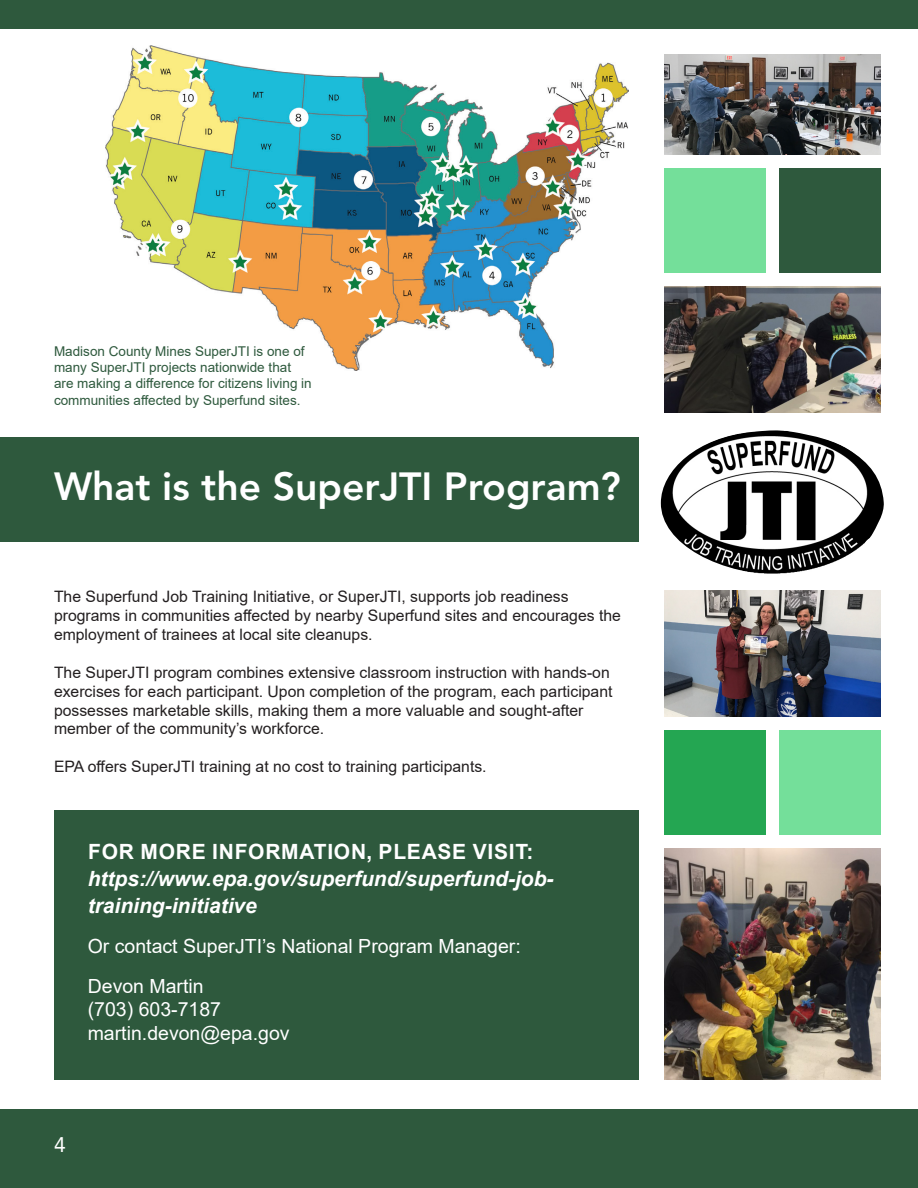
<style>
.page{position:relative;width:918px;height:1188px;background:#fff}
.page>*{position:absolute;margin:0;border:0;box-sizing:border-box;transform-origin:0 0}
.t1{font:800 39px "Avenir LT Std";color:#fff}
.t2{font:italic 700 21px/27px "Arial";color:#fff}
.t3{font:700 21px "Arial";letter-spacing:.035em;color:#fff}
.t4{font:21px "Avenir LT Std";color:#fff}
.t5{font:19.5px "Arial";color:#fff}
.t6{font:15.75px/18.9px "Arial";color:#231f20}
.t7{font:13.5px/16.2px "Arial";color:#2e593d}
</style>
<div class="page">
<div style="left:0;top:1109px;width:918px;height:79px;background:#2e593d"></div>
<img style="left:106px;top:45px;width:523px;height:326px">
<div style="left:0;top:0;width:918px;height:29px;background:#2e593d"></div>
<div style="left:0;top:437px;width:638px;height:105px;background:#2e593d"></div>
<div style="left:664px;top:730px;width:102px;height:104px;background:#24a652"></div>
<div style="left:779px;top:730px;width:101px;height:104px;background:#74df9a"></div>
<div style="left:664px;top:168px;width:102px;height:105px;background:#74df9a"></div>
<div style="left:779px;top:168px;width:101px;height:105px;background:#2e593d"></div>
<div style="left:54px;top:810px;width:584px;height:270px;background:#2e593d"></div>
<img style="left:664px;top:54px;width:216px;height:100px">
<img style="left:664px;top:286px;width:216px;height:126px">
<img style="left:661px;top:430px;width:223px;height:144px">
<img style="left:664px;top:591px;width:216px;height:126px">
<img style="left:664px;top:849px;width:216px;height:231px">
<p class="t7" style="left:54px;top:343px;width:259px">Madison County Mines SuperJTI is one of many SuperJTI projects nationwide that are making a difference for citizens living in communities affected by Superfund sites.</p>
<p class="t1" style="left:54px;top:463px;width:568px">What is the SuperJTI Program?</p>
<p class="t6" style="left:54px;top:587px;width:568px">The Superfund Job Training Initiative, or SuperJTI, supports job readiness programs in communities affected by nearby Superfund sites and encourages the employment of trainees at local site cleanups.</p>
<p class="t6" style="left:54px;top:663px;width:560px">The SuperJTI program combines extensive classroom instruction with hands-on exercises for each participant. Upon completion of the program, each participant possesses marketable skills, making them a more valuable and sought-after member of the community’s workforce.</p>
<p class="t6" style="left:54px;top:757px;width:434px">EPA offers SuperJTI training at no cost to training participants.</p>
<p class="t3" style="left:88px;top:837px;width:447px">FOR MORE INFORMATION, PLEASE VISIT:</p>
<p class="t2" style="left:88px;top:866px;width:468px">https://www.epa.gov/superfund/superfund-job&shy;training-initiative</p>
<p class="t5" style="left:88px;top:933px;width:435px">Or contact SuperJTI’s National Program Manager:</p>
<p class="t5" style="left:88px;top:973px;width:117px">Devon Martin</p>
<p class="t5" style="left:88px;top:996px;width:135px">(703) 603-7187</p>
<p class="t5" style="left:88px;top:1019px;width:203px">martin.devon@epa.gov</p>
<h2 class="t4" style="left:54px;top:1132px;width:13px">4</h2>
</div>
